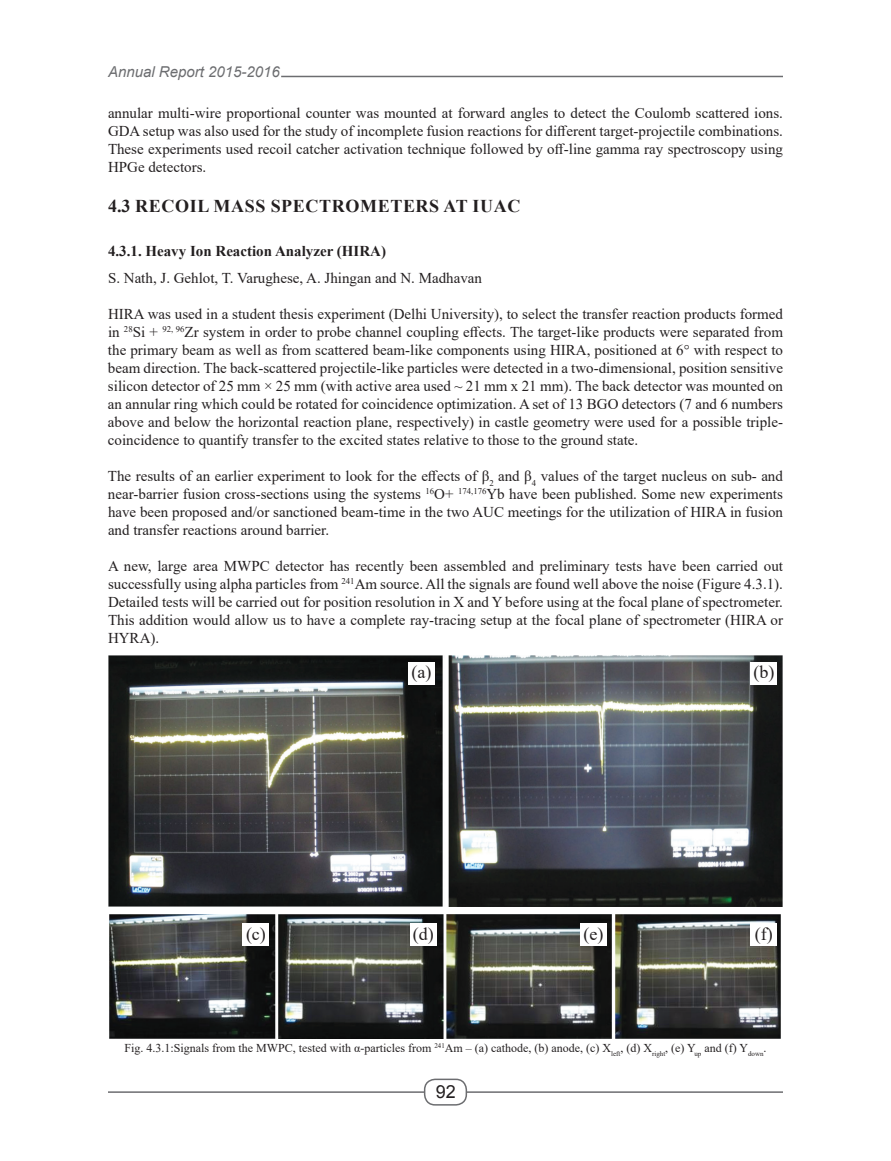
<style>
.page{position:relative;width:891px;height:1161px;background:#fff}
.page>*{position:absolute;margin:0;border:0;box-sizing:border-box;transform-origin:0 0}
.t1{font:700 18px "Times New Roman";letter-spacing:.035em;color:#231f20}
.t2{font:18px "Times New Roman";color:#231f20}
.t3{font:18px "Arial";color:#231f20}
.t4{font:15px/18px "Times New Roman";color:#231f20;text-align:justify}
.t5{font:700 15px "Times New Roman";color:#231f20}
.t6{font:italic 15px "Arial";color:#6c6d70}
.t7{font:12px "Times New Roman";color:#231f20}
</style>
<div class="page">
<hr style="left:281px;top:76px;width:502px;height:1px;background:#6c6d70">
<hr style="left:108px;top:1091px;width:675px;height:2px;background:#6c6d70">
<div style="left:425px;top:1079px;width:41px;height:26px;background:#fff;border-radius:10px"></div>
<div style="left:424px;top:1079px;width:43px;height:27px;border:2px solid #6c6d70;border-radius:10px"></div>
<img style="left:108px;top:656px;width:675px;height:251px">
<img style="left:109px;top:915px;width:672px;height:123px">
<div style="left:408px;top:662px;width:27px;height:23px;background:#fff"></div>
<div style="left:751px;top:662px;width:26px;height:23px;background:#fff"></div>
<div style="left:751px;top:924px;width:26px;height:22px;background:#fff"></div>
<div style="left:580px;top:924px;width:27px;height:22px;background:#fff"></div>
<div style="left:410px;top:924px;width:26px;height:22px;background:#fff"></div>
<div style="left:243px;top:924px;width:26px;height:22px;background:#fff"></div>
<p class="t6" style="left:108px;top:62px;width:173px">Annual Report 2015-2016</p>
<p class="t4" style="left:108px;top:104px;width:677px">annular multi-wire proportional counter was mounted at forward angles to detect the Coulomb scattered ions.<br>GDA setup was also used for the study of incomplete fusion reactions for different target-projectile combinations.<br>These experiments used recoil catcher activation technique followed by off-line gamma ray spectroscopy using HPGe detectors.</p>
<p class="t1" style="left:108px;top:193px;width:54px">4.3 RECOIL</p>
<p class="t1" style="left:214px;top:193px;width:30px">MASS</p>
<p class="t1" style="left:271px;top:193px;width:25px">SPECTROMETERS</p>
<p class="t1" style="left:443px;top:193px;width:79px">AT IUAC</p>
<p class="t5" style="left:108px;top:240px;width:280px">4.3.1. HEAVY ION REACTION ANALYZER (HIRA)</p>
<p class="t4" style="left:108px;top:268px;width:376px">S. Nath, J. Gehlot, T. Varughese, A. Jhingan and N. Madhavan</p>
<p class="t4" style="left:108px;top:304px;width:677px">HIRA was used in a student thesis experiment (Delhi University), to select the transfer reaction products formed in <sup>28</sup>Si + <sup>92,</sup> <sup>96</sup>Zr system in order to probe channel coupling effects. The target-like products were separated from the primary beam as well as from scattered beam-like components using HIRA, positioned at 6° with respect to beam direction. The back-scattered projectile-like particles were detected in a two-dimensional, position sensitive silicon detector of 25 mm × 25 mm (with active area used ~ 21 mm x 21 mm). The back detector was mounted on an annular ring which could be rotated for coincidence optimization. A set of 13 BGO detectors (7 and 6 numbers above and below the horizontal reaction plane, respectively) in castle geometry were used for a possible triple&shy;coincidence to quantify transfer to the excited states relative to those to the ground state.</p>
<p class="t4" style="left:108px;top:466px;width:677px">The results of an earlier experiment to look for the effects of β<sub>2</sub> and β<sub>4</sub> values of the target nucleus on sub- and near-barrier fusion cross-sections using the systems <sup>16</sup>O+ <sup>174,176</sup>Yb have been published. Some new experiments have been proposed and/or sanctioned beam-time in the two AUC meetings for the utilization of HIRA in fusion and transfer reactions around barrier.</p>
<p class="t4" style="left:108px;top:556px;width:677px">A new, large area MWPC detector has recently been assembled and preliminary tests have been carried out successfully using alpha particles from <sup>241</sup>Am source. All the signals are found well above the noise (Figure 4.3.1).<br>Detailed tests will be carried out for position resolution in X and Y before using at the focal plane of spectrometer.<br>This addition would allow us to have a complete ray-tracing setup at the focal plane of spectrometer (HIRA or HYRA).</p>
<p class="t2" style="left:412px;top:660px;width:21px">(a)</p>
<p class="t2" style="left:753px;top:660px;width:22px">(b)</p>
<p class="t2" style="left:246px;top:921px;width:21px">(c)</p>
<p class="t2" style="left:413px;top:921px;width:22px">(d)</p>
<p class="t2" style="left:584px;top:921px;width:21px">(e)</p>
<p class="t2" style="left:755px;top:921px;width:19px">(f)</p>
<p class="t7" style="left:124px;top:1039px;width:644px">Fig. 4.3.1:Signals from the MWPC, tested with α-particles from <sup>241</sup>Am – (a) cathode, (b) anode, (c) X<sub>left</sub>, (d) X<sub>right</sub>, (e) Y<sub>up</sub> and (f) Y<sub>down</sub>.</p>
<p class="t3" style="left:436px;top:1080px;width:22px">92</p>
</div>
